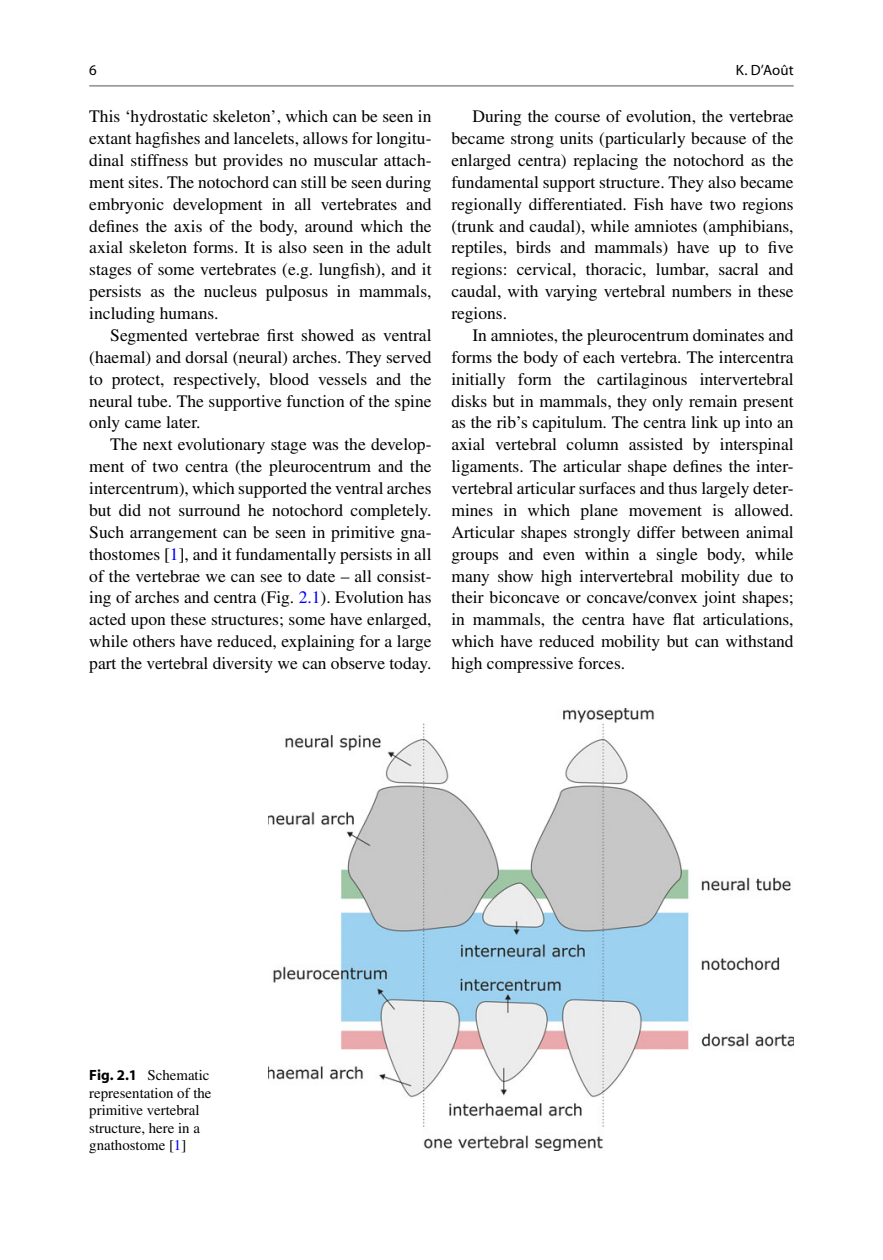
<style>
.page{position:relative;width:883px;height:1260px;background:#fff}
.page>*{position:absolute;margin:0;border:0;box-sizing:border-box;transform-origin:0 0}
.t1{font:17.5px/21.9px "Cpldyc Times";color:#000;text-align:justify}
.t2{font:14.88px/17.5px "Cpldyc Times";color:#000}
.t3{font:14.88px "Svbjmd Myriad";color:#000}
.s1{color:#0000fa}
.s2{font-family:"Swkwwj Myriad";font-weight:700}
</style>
<div class="page">
<img style="left:268px;top:709px;width:526px;height:441px">
<hr style="left:89px;top:85px;width:705px;height:2px;background:#9c9c9c">
<p class="t3" style="left:89px;top:64px;width:9px">6</p>
<p class="t1" style="left:89px;top:107px;width:344px">This ‘hydrostatic skeleton’, which can be seen in extant hagfishes and lancelets, allows for longitu&shy;dinal stiffness but provides no muscular attach&shy;ment sites. The notochord can still be seen during embryonic development in all vertebrates and defines the axis of the body, around which the axial skeleton forms. It is also seen in the adult stages of some vertebrates (e.g. lungfish), and it persists as the nucleus pulposus in mammals, including humans.</p>
<p class="t1" style="left:89px;top:326px;width:344px;text-indent:21px">Segmented vertebrae first showed as ventral (haemal) and dorsal (neural) arches. They served to protect, respectively, blood vessels and the neural tube. The supportive function of the spine only came later.</p>
<p class="t1" style="left:89px;top:435px;width:344px;text-indent:21px">The next evolutionary stage was the develop&shy;ment of two centra (the pleurocentrum and the intercentrum), which supported the ventral arches but did not surround he notochord completely.<br>Such arrangement can be seen in primitive gna&shy;thostomes [ <span class="s1">1</span> ], and it fundamentally persists in all of the vertebrae we can see to date – all consist&shy;ing of arches and centra (Fig. <span class="s1">2.1</span> ). Evolution has acted upon these structures; some have enlarged, while others have reduced, explaining for a large part the vertebral diversity we can observe today.</p>
<p class="t3" style="left:736px;top:64px;width:59px">K. D’Août</p>
<p class="t1" style="left:451px;top:107px;width:344px;text-indent:21px">During the course of evolution, the vertebrae became strong units (particularly because of the enlarged centra) replacing the notochord as the fundamental support structure. They also became regionally differentiated. Fish have two regions (trunk and caudal), while amniotes (amphibians, reptiles, birds and mammals) have up to five regions: cervical, thoracic, lumbar, sacral and caudal, with varying vertebral numbers in these regions.</p>
<p class="t1" style="left:451px;top:326px;width:344px;text-indent:21px">In amniotes, the pleurocentrum dominates and forms the body of each vertebra. The intercentra initially form the cartilaginous intervertebral disks but in mammals, they only remain present as the rib’s capitulum. The centra link up into an axial vertebral column assisted by interspinal ligaments. The articular shape defines the inter&shy;vertebral articular surfaces and thus largely deter&shy;mines in which plane movement is allowed.<br>Articular shapes strongly differ between animal groups and even within a single body, while many show high intervertebral mobility due to their biconcave or concave/convex joint shapes; in mammals, the centra have flat articulations, which have reduced mobility but can withstand high compressive forces.</p>
<p class="t2" style="left:89px;top:1068px;width:124px"><span class="s2">Fig. 2.1</span> Schematic representation of the primitive vertebral structure, here in a gnathostome [ <span class="s1">1</span> ]</p>
</div>
